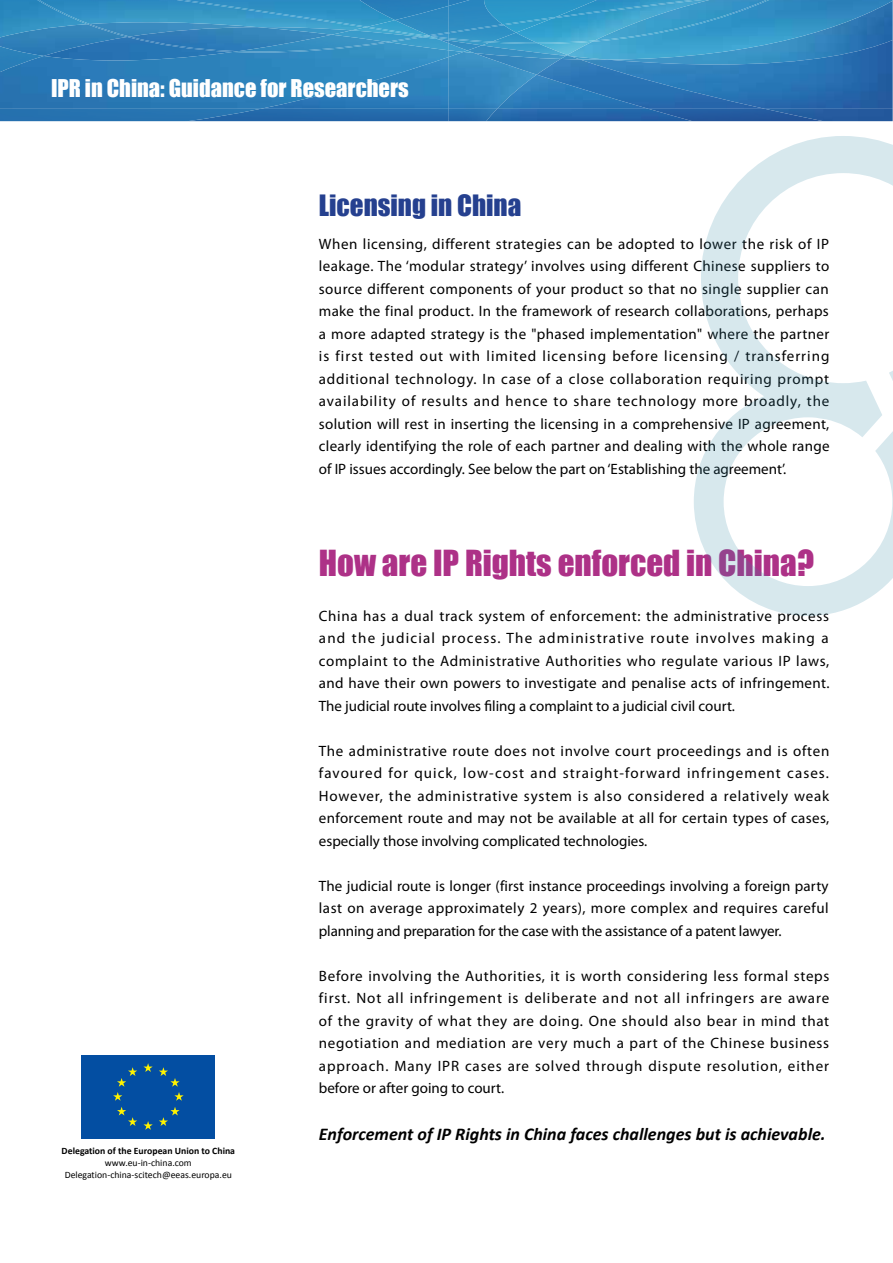
<style>
.page{position:relative;width:893px;height:1263px;background:#fff}
.page>*{position:absolute;margin:0;border:0;box-sizing:border-box;transform-origin:0 0}
.t1{font:33px "Impact";color:#ad3187}
.t2{font:27px "Impact";color:#25408f}
.t3{font:22.5px "Impact";color:#fff}
.t4{font:italic 700 18px "Calibri";color:#000}
.t5{font:15px/22.5px "Myriad Pro";color:#000;text-align:justify}
.t6{font:9.75px/11.7px "Calibri";color:#000;text-align:center}
.t7{font:700 9.75px "Calibri";color:#000}
</style>
<div class="page">
<img style="left:0;top:37px;width:44px;height:5px">
<img style="left:0;top:0;width:177px;height:37px">
<img style="left:537px;top:24px;width:30px;height:16px">
<img style="left:567px;top:0;width:326px;height:40px">
<div style="left:260px;top:109px;width:226px;height:12px;background:#2369aa"></div>
<img style="left:44px;top:27px;width:213px;height:15px">
<img style="left:448px;top:53px;width:49px;height:56px">
<img style="left:486px;top:109px;width:407px;height:12px">
<img style="left:497px;top:40px;width:396px;height:69px">
<img style="left:257px;top:27px;width:95px;height:8px">
<img style="left:580px;top:56px;width:27px;height:3px">
<img style="left:177px;top:0;width:191px;height:27px">
<img style="left:537px;top:40px;width:58px;height:4px">
<img style="left:592px;top:0;width:177px;height:42px">
<img style="left:87px;top:24px;width:43px;height:13px">
<img style="left:37px;top:0;width:53px;height:24px">
<img style="left:127px;top:37px;width:112px;height:5px">
<img style="left:597px;top:0;width:105px;height:18px">
<img style="left:0;top:109px;width:260px;height:12px">
<img style="left:0;top:42px;width:448px;height:67px">
<img style="left:448px;top:52px;width:15px;height:5px">
<img style="left:390px;top:42px;width:58px;height:8px">
<img style="left:448px;top:51px;width:19px;height:1px">
<img style="left:352px;top:27px;width:13px;height:3px">
<img style="left:368px;top:20px;width:27px;height:7px">
<img style="left:239px;top:35px;width:93px;height:7px">
<img style="left:332px;top:30px;width:87px;height:12px">
<img style="left:365px;top:27px;width:54px;height:9px">
<img style="left:516px;top:25px;width:36px;height:8px">
<img style="left:503px;top:0;width:94px;height:24px">
<img style="left:233px;top:42px;width:157px;height:11px">
<img style="left:386px;top:37px;width:33px;height:5px">
<img style="left:503px;top:17px;width:53px;height:8px">
<img style="left:490px;top:42px;width:77px;height:13px">
<img style="left:516px;top:33px;width:21px;height:9px">
<img style="left:474px;top:59px;width:63px;height:16px">
<img style="left:649px;top:109px;width:174px;height:12px">
<img style="left:537px;top:59px;width:228px;height:50px">
<img style="left:467px;top:45px;width:99px;height:14px">
<img style="left:561px;top:56px;width:19px;height:3px">
<img style="left:490px;top:42px;width:49px;height:2px">
<img style="left:360px;top:0;width:88px;height:20px">
<img style="left:482px;top:42px;width:8px;height:3px">
<img style="left:448px;top:25px;width:68px;height:17px">
<img style="left:448px;top:41px;width:34px;height:10px">
<img style="left:395px;top:6px;width:53px;height:29px">
<img style="left:448px;top:0;width:55px;height:24px">
<img style="left:429px;top:32px;width:19px;height:3px">
<img style="left:448px;top:24px;width:56px;height:9px">
<svg style="left:419px;top:35px;width:29px;height:8px"></svg>
<div style="left:82px;top:1054px;width:133px;height:84px;background:#034ea2"></div>
<svg style="left:143px;top:1063px;width:10px;height:9px"></svg>
<svg style="left:143px;top:1121px;width:10px;height:9px"></svg>
<svg style="left:117px;top:1107px;width:20px;height:19px"></svg>
<svg style="left:159px;top:1107px;width:21px;height:19px"></svg>
<svg style="left:159px;top:1067px;width:25px;height:34px"></svg>
<svg style="left:113px;top:1067px;width:24px;height:34px"></svg>
<svg style="left:694px;top:136px;width:199px;height:480px"></svg>
<h3 class="t3" style="left:51px;top:70px;width:359px">IPR in China: Guidance for Researchers</h3>
<h2 class="t2" style="left:319px;top:184px;width:204px">Licensing in China</h2>
<p class="t5" style="left:319px;top:232px;width:512px">When licensing, different strategies can be adopted to lower the risk of IP leakage. The ‘modular strategy’ involves using different Chinese suppliers to source different components of your product so that no single supplier can make the final product. In the framework of research collaborations, perhaps a more adapted strategy is the "phased implementation" where the partner is first tested out with limited licensing before licensing / transferring additional technology. In case of a close collaboration requiring prompt availability of results and hence to share technology more broadly, the solution will rest in inserting the licensing in a comprehensive IP agreement, clearly identifying the role of each partner and dealing with the whole range of IP issues accordingly. See below the part on ‘Establishing the agreement’.</p>
<p class="t7" style="left:62px;top:1145px;width:175px">Delegation of the European Union to China</p>
<p class="t6" style="left:65px;top:1156px;width:169px">www.eu-in-china.com<br>Delegation-china-scitech@eeas.europa.eu</p>
<h1 class="t1" style="left:319px;top:537px;width:497px">How are IP Rights enforced in China?</h1>
<p class="t5" style="left:319px;top:604px;width:512px">China has a dual track system of enforcement: the administrative process and the judicial process. The administrative route involves making a complaint to the Administrative Authorities who regulate various IP laws, and have their own powers to investigate and penalise acts of infringement.<br>The judicial route involves filing a complaint to a judicial civil court.</p>
<p class="t5" style="left:319px;top:739px;width:512px">The administrative route does not involve court proceedings and is often favoured for quick, low-cost and straight-forward infringement cases.<br>However, the administrative system is also considered a relatively weak enforcement route and may not be available at all for certain types of cases, especially those involving complicated technologies.</p>
<p class="t5" style="left:319px;top:874px;width:511px">The judicial route is longer (first instance proceedings involving a foreign party last on average approximately 2 years), more complex and requires careful planning and preparation for the case with the assistance of a patent lawyer.</p>
<p class="t5" style="left:319px;top:964px;width:512px">Before involving the Authorities, it is worth considering less formal steps first. Not all infringement is deliberate and not all infringers are aware of the gravity of what they are doing. One should also bear in mind that negotiation and mediation are very much a part of the Chinese business approach. Many IPR cases are solved through dispute resolution, either before or after going to court.</p>
<p class="t4" style="left:319px;top:1123px;width:508px">Enforcement of IP Rights in China faces challenges but is achievable.</p>
</div>
